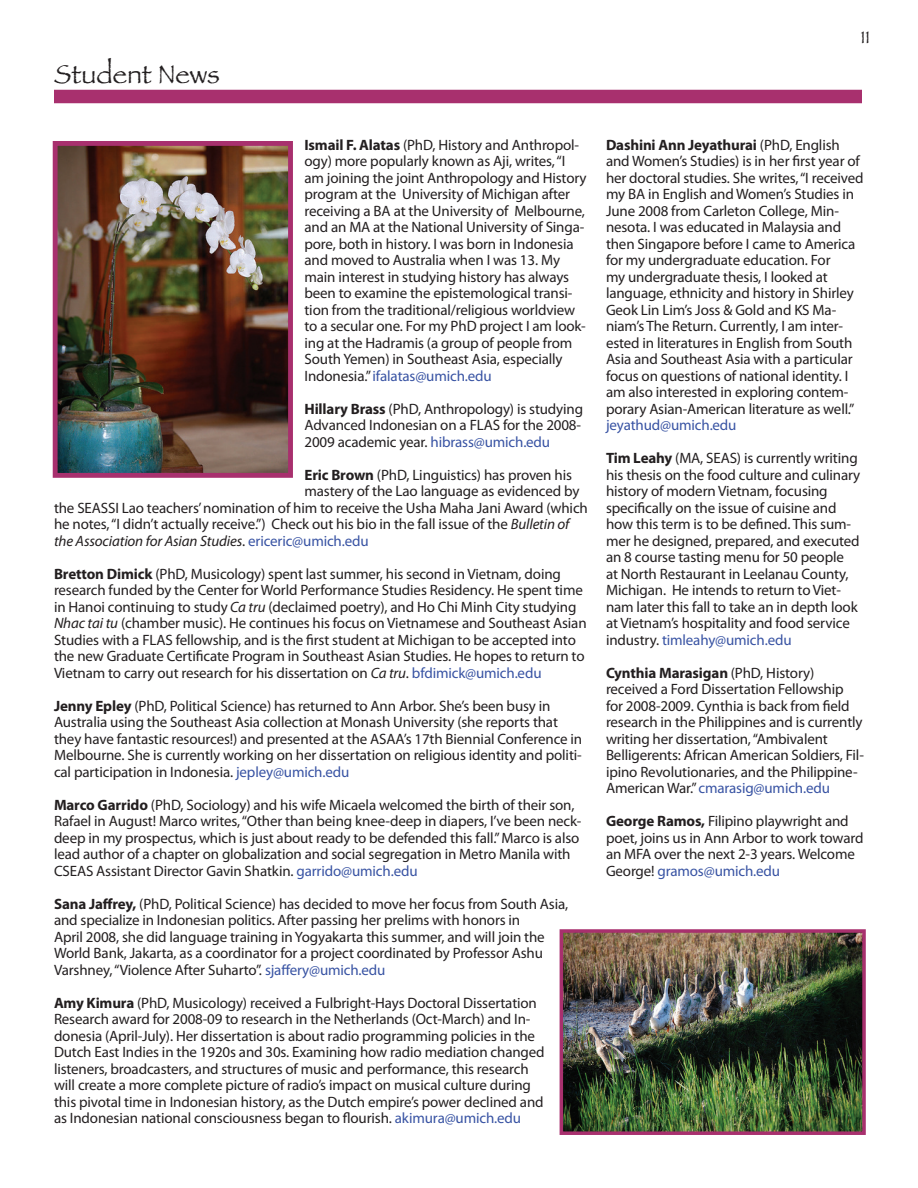
<style>
.page{position:relative;width:918px;height:1188px;background:#fff}
.page>*{position:absolute;margin:0;border:0;box-sizing:border-box;transform-origin:0 0}
.t1{font:27px "Papyrus";color:#231f20}
.t2{font:18px "Papyrus";color:#231f20}
.t3{font:15px/16.5px "Myriad Pro";letter-spacing:-.01em;color:#231f20}
.t4{font:italic 15px "Myriad Pro";letter-spacing:-.01em;color:#231f20}
.s1{font-weight:700}
.s2{color:#3853a3}
.s3{font-style:italic}
.s4{font-style:normal}
.s5{font-style:normal;color:#3853a3}
</style>
<div class="page">
<div style="left:54px;top:90px;width:808px;height:13px;background:#a8306e"></div>
<img style="left:59px;top:147px;width:228px;height:325px">
<div style="left:53px;top:141px;width:240px;height:337px;border:5px solid #a8306e"></div>
<img style="left:565px;top:934px;width:296px;height:196px">
<div style="left:560px;top:929px;width:306px;height:206px;border:4px solid #a8306e"></div>
<p class="t1" style="left:54px;top:57px;width:167px">Student News</p>
<p class="t2" style="left:861px;top:26px;width:11px">11</p>
<p class="t3" style="left:304px;top:138px;width:284px"><span class="s1">Ismail F. Alatas</span> (PhD, History and Anthropol&shy;ogy) more popularly known as Aji, writes, “I am joining the joint Anthropology and History program at the University of Michigan after receiving a BA at the University of Melbourne, and an MA at the National University of Singa&shy;pore, both in history. I was born in Indonesia and moved to Australia when I was 13. My main interest in studying history has always been to examine the epistemological transi&shy;tion from the traditional/religious worldview to a secular one. For my PhD project I am look&shy;ing at the Hadramis (a group of people from South Yemen) in Southeast Asia, especially Indonesia.” <span class="s2">ifalatas@umich.edu</span></p>
<p class="t3" style="left:304px;top:402px;width:280px"><span class="s1">Hillary Brass</span> (PhD, Anthropology) is studying<br>Advanced Indonesian on a FLAS for the 2008-<br>2009 academic year. <span class="s2">hibrass@umich.edu</span></p>
<p class="t3" style="left:304px;top:468px;width:269px"><span class="s1">Eric Brown</span> (PhD, Linguistics) has proven his</p>
<p class="t3" style="left:304px;top:484px;width:277px">mastery of the Lao language as evidenced by</p>
<p class="t3" style="left:54px;top:501px;width:535px">the SEASSI Lao teachers’ nomination of him to receive the Usha Maha Jani Award (which</p>
<p class="t3" style="left:54px;top:517px;width:517px">he notes, “I didn’t actually receive.”) Check out his bio in the fall issue of the <span class="s3">Bulletin of</span></p>
<p class="t4" style="left:54px;top:535px;width:316px">the Association for Asian Studies<span class="s4">.</span> <span class="s5">ericeric@umich.edu</span></p>
<p class="t3" style="left:54px;top:567px;width:534px"><span class="s1">Bretton Dimick</span> (PhD, Musicology) spent last summer, his second in Vietnam, doing research funded by the Center for World Performance Studies Residency. He spent time in Hanoi continuing to study <span class="s3">Ca tru</span> (declaimed poetry), and Ho Chi Minh City studying <span class="s3">Nhac tai tu</span> (chamber music). He continues his focus on Vietnamese and Southeast Asian Studies with a FLAS fellowship, and is the first student at Michigan to be accepted into the new Graduate Certificate Program in Southeast Asian Studies. He hopes to return to Vietnam to carry out research for his dissertation on <span class="s3">Ca tru</span>. <span class="s2">bfdimick@umich.edu</span></p>
<p class="t3" style="left:54px;top:699px;width:530px"><span class="s1">Jenny Epley</span> (PhD, Political Science) has returned to Ann Arbor. She’s been busy in Australia using the Southeast Asia collection at Monash University (she reports that they have fantastic resources!) and presented at the ASAA’s 17th Biennial Conference in Melbourne. She is currently working on her dissertation on religious identity and politi&shy;cal participation in Indonesia. <span class="s2">jepley@umich.edu</span></p>
<p class="t3" style="left:54px;top:798px;width:529px"><span class="s1">Marco Garrido</span> (PhD, Sociology) and his wife Micaela welcomed the birth of their son, Rafael in August! Marco writes, “Other than being knee-deep in diapers, I’ve been neck&shy;deep in my prospectus, which is just about ready to be defended this fall.” Marco is also lead author of a chapter on globalization and social segregation in Metro Manila with CSEAS Assistant Director Gavin Shatkin. <span class="s2">garrido@umich.edu</span></p>
<p class="t3" style="left:54px;top:897px;width:516px"><span class="s1">Sana Jaffrey,</span> (PhD, Political Science) has decided to move her focus from South Asia, and specialize in Indonesian politics. After passing her prelims with honors in<br>April 2008, she did language training in Yogyakarta this summer, and will join the World Bank, Jakarta, as a coordinator for a project coordinated by Professor Ashu Varshney, “Violence After Suharto”. <span class="s2">sjaffery@umich.edu</span></p>
<p class="t3" style="left:54px;top:996px;width:492px"><span class="s1">Amy Kimura</span> (PhD, Musicology) received a Fulbright-Hays Doctoral Dissertation Research award for 2008-09 to research in the Netherlands (Oct-March) and In&shy;donesia (April-July). Her dissertation is about radio programming policies in the Dutch East Indies in the 1920s and 30s. Examining how radio mediation changed listeners, broadcasters, and structures of music and performance, this research will create a more complete picture of radio’s impact on musical culture during this pivotal time in Indonesian history, as the Dutch empire’s power declined and as Indonesian national consciousness began to flourish. <span class="s2">akimura@umich.edu</span></p>
<p class="t3" style="left:606px;top:138px;width:259px"><span class="s1">Dashini Ann Jeyathurai</span> (PhD, English and Women’s Studies) is in her first year of her doctoral studies. She writes, “I received my BA in English and Women’s Studies in June 2008 from Carleton College, Min&shy;nesota. I was educated in Malaysia and then Singapore before I came to America for my undergraduate education. For<br>my undergraduate thesis, I looked at language, ethnicity and history in Shirley Geok Lin Lim’s Joss &amp; Gold and KS Ma&shy;niam’s The Return. Currently, I am inter&shy;ested in literatures in English from South Asia and Southeast Asia with a particular focus on questions of national identity. I am also interested in exploring contem&shy;porary Asian-American literature as well.” <span class="s2">jeyathud@umich.edu</span></p>
<p class="t3" style="left:606px;top:451px;width:256px"><span class="s1">Tim Leahy</span> (MA, SEAS) is currently writing his thesis on the food culture and culinary history of modern Vietnam, focusing specifically on the issue of cuisine and how this term is to be defined. This sum&shy;mer he designed, prepared, and executed an 8 course tasting menu for 50 people<br>at North Restaurant in Leelanau County, Michigan. He intends to return to Viet&shy;nam later this fall to take an in depth look at Vietnam’s hospitality and food service industry. <span class="s2">timleahy@umich.edu</span></p>
<p class="t3" style="left:606px;top:666px;width:259px"><span class="s1">Cynthia Marasigan</span> (PhD, History) received a Ford Dissertation Fellowship for 2008-2009. Cynthia is back from field research in the Philippines and is currently writing her dissertation, “Ambivalent Belligerents: African American Soldiers, Fil&shy;ipino Revolutionaries, and the Philippine-American War.” <span class="s2">cmarasig@umich.edu</span></p>
<p class="t3" style="left:606px;top:814px;width:259px"><span class="s1">George Ramos,</span> Filipino playwright and poet, joins us in Ann Arbor to work toward an MFA over the next 2-3 years. Welcome George! <span class="s2">gramos@umich.edu</span></p>
</div>
